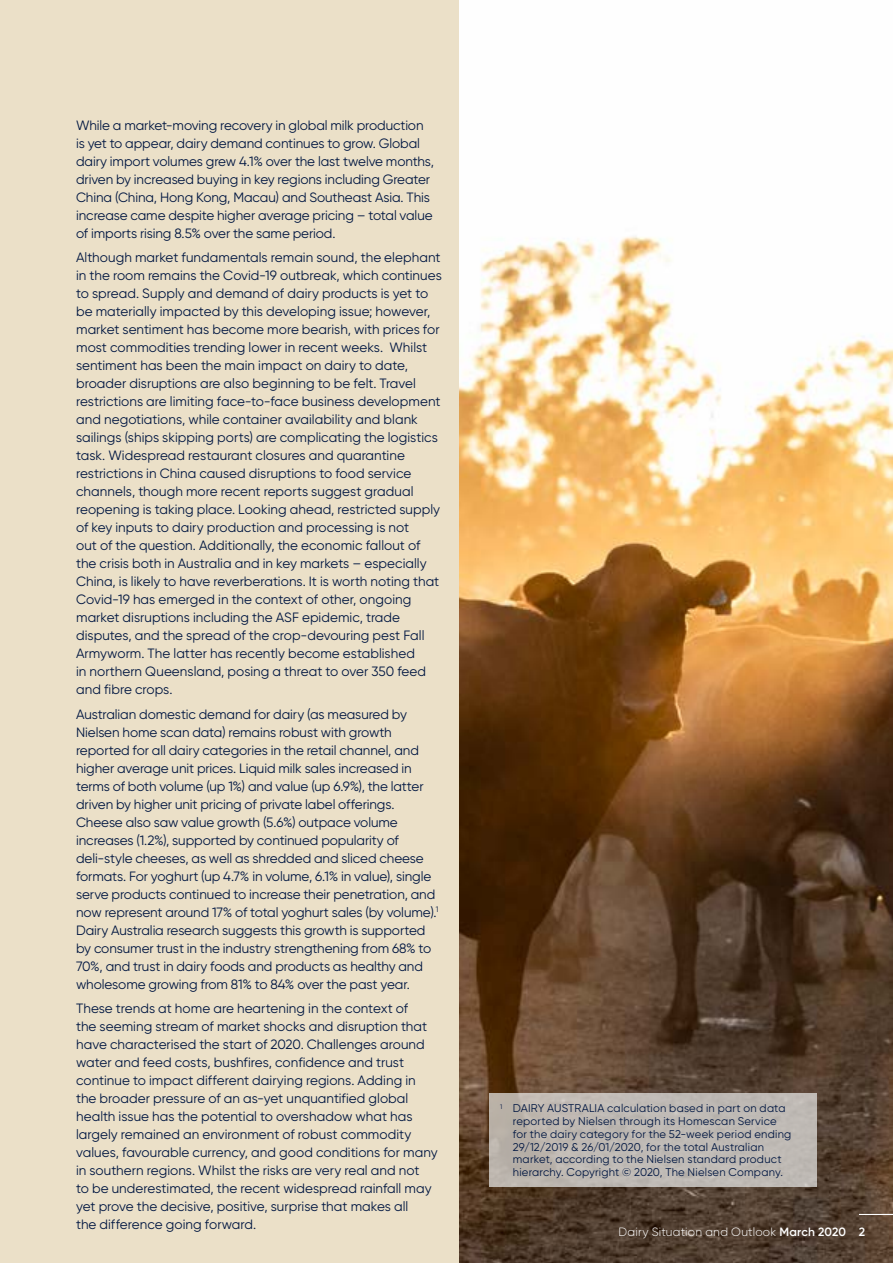
<style>
.page{position:relative;width:893px;height:1263px;background:#ebe0c8}
.page>*{position:absolute;margin:0;border:0;box-sizing:border-box;transform-origin:0 0}
.t1{font:13.5px/18px "Gilroy";color:#001641}
.t2{font:300 12px "Gilroy";letter-spacing:.015em;color:#fff}
.t3{font:11.25px/12.8px "Gilroy";letter-spacing:.02em;color:#001641}
.s1{font-weight:600}
</style>
<div class="page">
<img style="left:459px;top:0;width:434px;height:1263px">
<div style="left:489px;top:1093px;width:327px;height:93px;background:linear-gradient(to right,#bcb5ad,#bfbbb7)"></div>
<hr style="left:859px;top:1214px;width:34px;height:1px;background:#fff">
<p class="t1" style="left:76px;top:116px;width:359px">While a market-moving recovery in global milk production is yet to appear, dairy demand continues to grow. Global dairy import volumes grew 4.1% over the last twelve months, driven by increased buying in key regions including Greater China (China, Hong Kong, Macau) and Southeast Asia. This increase came despite higher average pricing – total value of imports rising 8.5% over the same period.</p>
<p class="t1" style="left:76px;top:248px;width:367px">Although market fundamentals remain sound, the elephant in the room remains the Covid-19 outbreak, which continues to spread. Supply and demand of dairy products is yet to be materially impacted by this developing issue; however, market sentiment has become more bearish, with prices for most commodities trending lower in recent weeks. Whilst sentiment has been the main impact on dairy to date, broader disruptions are also beginning to be felt. Travel restrictions are limiting face-to-face business development and negotiations, while container availability and blank sailings (ships skipping ports) are complicating the logistics task. Widespread restaurant closures and quarantine restrictions in China caused disruptions to food service channels, though more recent reports suggest gradual reopening is taking place. Looking ahead, restricted supply of key inputs to dairy production and processing is not<br>out of the question. Additionally, the economic fallout of the crisis both in Australia and in key markets – especially China, is likely to have reverberations. It is worth noting that Covid-19 has emerged in the context of other, ongoing market disruptions including the ASF epidemic, trade disputes, and the spread of the crop-devouring pest Fall Armyworm. The latter has recently become established<br>in northern Queensland, posing a threat to over 350 feed and fibre crops.</p>
<p class="t1" style="left:76px;top:705px;width:364px">Australian domestic demand for dairy (as measured by Nielsen home scan data) remains robust with growth reported for all dairy categories in the retail channel, and higher average unit prices. Liquid milk sales increased in terms of both volume (up 1%) and value (up 6.9%), the latter driven by higher unit pricing of private label offerings.<br>Cheese also saw value growth (5.6%) outpace volume increases (1.2%), supported by continued popularity of deli-style cheeses, as well as shredded and sliced cheese formats. For yoghurt (up 4.7% in volume, 6.1% in value), single serve products continued to increase their penetration, and now represent around 17% of total yoghurt sales (by volume).<sup>1<br></sup>Dairy Australia research suggests this growth is supported by consumer trust in the industry strengthening from 68% to 70%, and trust in dairy foods and products as healthy and wholesome growing from 81% to 84% over the past year.</p>
<p class="t1" style="left:76px;top:999px;width:363px">These trends at home are heartening in the context of<br>the seeming stream of market shocks and disruption that have characterised the start of 2020. Challenges around water and feed costs, bushfires, confidence and trust continue to impact different dairying regions. Adding in the broader pressure of an as-yet unquantified global health issue has the potential to overshadow what has largely remained an environment of robust commodity values, favourable currency, and good conditions for many in southern regions. Whilst the risks are very real and not<br>to be underestimated, the recent widespread rainfall may yet prove the decisive, positive, surprise that makes all<br>the difference going forward.</p>
<p class="t3" style="left:513px;top:1102px;width:280px;text-indent:-13px"><sup>1</sup> DAIRY AUSTRALIA calculation based in part on data reported by Nielsen through its Homescan Service for the dairy category for the 52-week period ending 29/12/2019 &amp; 26/01/2020, for the total Australian market, according to the Nielsen standard product hierarchy. Copyright © 2020, The Nielsen Company.</p>
<p class="t2" style="left:619px;top:1225px;width:248px">Dairy Situation and Outlook <span class="s1">March 2020 2</span></p>
</div>
